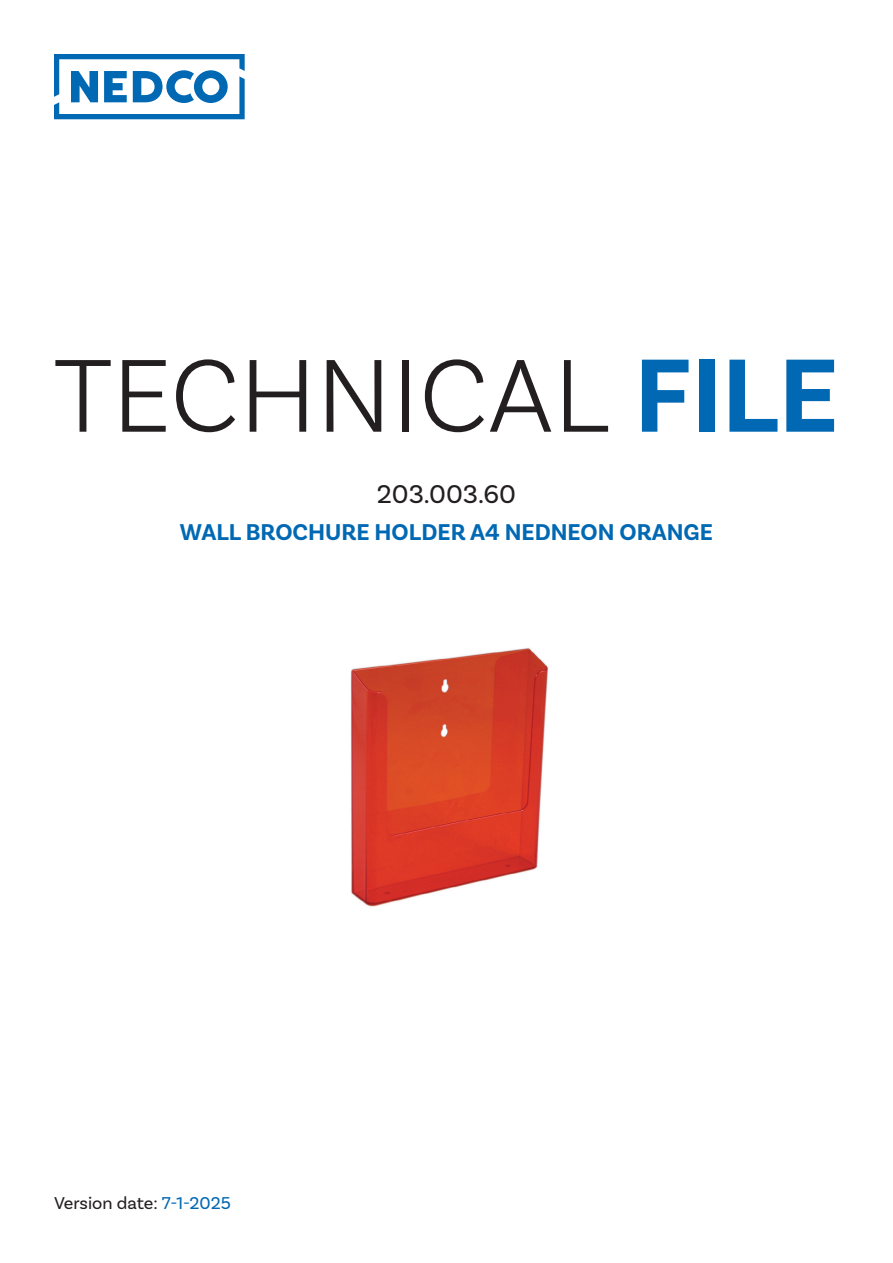
<style>
.page{position:relative;width:893px;height:1263px;background:#fff}
.page>*{position:absolute;margin:0;border:0;box-sizing:border-box;transform-origin:0 0}
.t1{font:300 109.2px "Basic Sans";color:#231f20}
.No_Spacing{font:27px "Basic Sans";color:#231f20}
.No_Spacing-2{font:700 24px "Basic Sans";color:#0168b3}
.No_Spacing-3{font:18px "Basic Sans";color:#231f20}
.s1{font-weight:700;color:#0168b3}
.s2{color:#0168b3}
</style>
<div class="page">
<svg style="left:54px;top:54px;width:191px;height:65px"></svg>
<img style="left:351px;top:648px;width:198px;height:259px">
<p class="t1" style="left:54px;top:330px;width:786px">TECHNICAL <span class="s1">FILE</span></p>
<p class="No_Spacing" style="left:377px;top:478px;width:141px">203.003.60</p>
<p class="No_Spacing-2" style="left:180px;top:518px;width:534px">WALL BROCHURE HOLDER A4 NEDNEON ORANGE</p>
<p class="No_Spacing-3" style="left:54px;top:1192px;width:178px">Version date: <span class="s2">7-1-2025</span></p>
</div>
